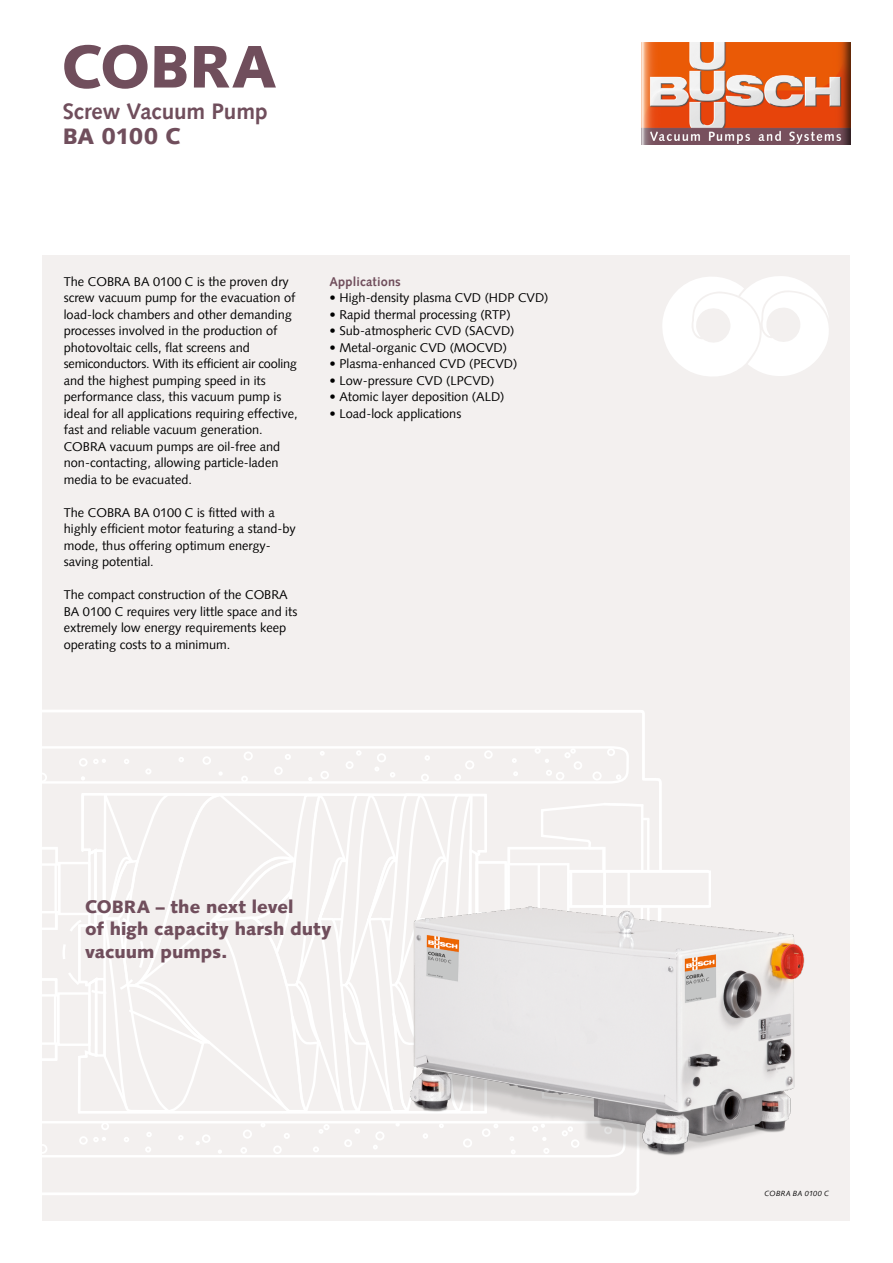
<style>
.page{position:relative;width:893px;height:1263px;background:#fff}
.page>*{position:absolute;margin:0;border:0;box-sizing:border-box;transform-origin:0 0}
.t1{font:900 60px "Syntax LT";letter-spacing:-.01em;color:#704e5c}
.t2{font:700 22.5px "Syntax LT";color:#704e5c}
.t3{font:900 22.5px "Syntax LT";letter-spacing:-.015em;color:#704e5c}
.t4{font:900 18px/22.5px "Syntax LT";letter-spacing:.005em;color:#704e5c}
.t5{font:12.75px/16.5px "Syntax LT";color:#000}
.t6{font:700 12.75px "Syntax LT";letter-spacing:.01em;color:#704e5c}
.t7{font:italic 7.5px "Syntax LT";letter-spacing:.03em;color:#000}
</style>
<div class="page">
<div style="left:43px;top:255px;width:807px;height:965px;background:#f3f0ef"></div>
<svg style="left:662px;top:276px;width:167px;height:100px"></svg>
<div style="left:567px;top:870px;width:144px;height:37px;border:2px solid #fff"></div>
<hr style="left:568px;top:870px;width:140px;height:2px;background:#fff">
<svg style="left:43px;top:710px;width:621px;height:485px"></svg>
<svg style="left:43px;top:745px;width:608px;height:414px"></svg>
<div style="left:62px;top:912px;width:82px;height:82px;border:2px dashed #fff;border-radius:50%"></div>
<img style="left:394px;top:896px;width:411px;height:269px">
<img style="left:641px;top:43px;width:209px;height:101px">
<h1 class="t1" style="left:62px;top:31px;width:216px">COBRA</h1>
<h2 class="t2" style="left:63px;top:98px;width:206px">Screw Vacuum Pump</h2>
<h2 class="t3" style="left:63px;top:123px;width:119px">BA 0100 C</h2>
<p class="t5" style="left:64px;top:273px;width:235px">The COBRA BA 0100 C is the proven dry screw vacuum pump for the evacuation of load-lock chambers and other demanding processes involved in the production of photovoltaic cells, flat screens and semiconductors. With its efficient air cooling and the highest pumping speed in its performance class, this vacuum pump is ideal for all applications requiring effective, fast and reliable vacuum generation.<br>COBRA vacuum pumps are oil-free and non-contacting, allowing particle-laden media to be evacuated.</p>
<p class="t5" style="left:64px;top:504px;width:234px">The COBRA BA 0100 C is fitted with a highly efficient motor featuring a stand-by mode, thus offering optimum energy&shy;saving potential.</p>
<p class="t5" style="left:64px;top:587px;width:235px">The compact construction of the COBRA BA 0100 C requires very little space and its extremely low energy requirements keep operating costs to a minimum.</p>
<p class="t6" style="left:330px;top:274px;width:73px">Applications</p>
<p class="t5" style="left:330px;top:290px;width:220px">• High-density plasma CVD (HDP CVD)</p>
<p class="t5" style="left:330px;top:306px;width:183px">• Rapid thermal processing (RTP)</p>
<p class="t5" style="left:330px;top:323px;width:186px">• Sub-atmospheric CVD (SACVD)</p>
<p class="t5" style="left:330px;top:339px;width:179px">• Metal-organic CVD (MOCVD)</p>
<p class="t5" style="left:330px;top:356px;width:189px">• Plasma-enhanced CVD (PECVD)</p>
<p class="t5" style="left:330px;top:372px;width:166px">• Low-pressure CVD (LPCVD)</p>
<p class="t5" style="left:330px;top:389px;width:176px">• Atomic layer deposition (ALD)</p>
<p class="t5" style="left:330px;top:405px;width:133px">• Load-lock applications</p>
<h3 class="t4" style="left:85px;top:895px;width:248px">COBRA – the next level<br>of high capacity harsh duty vacuum pumps.</h3>
<p class="t7" style="left:765px;top:1189px;width:66px">COBRA BA 0100 C</p>
</div>
